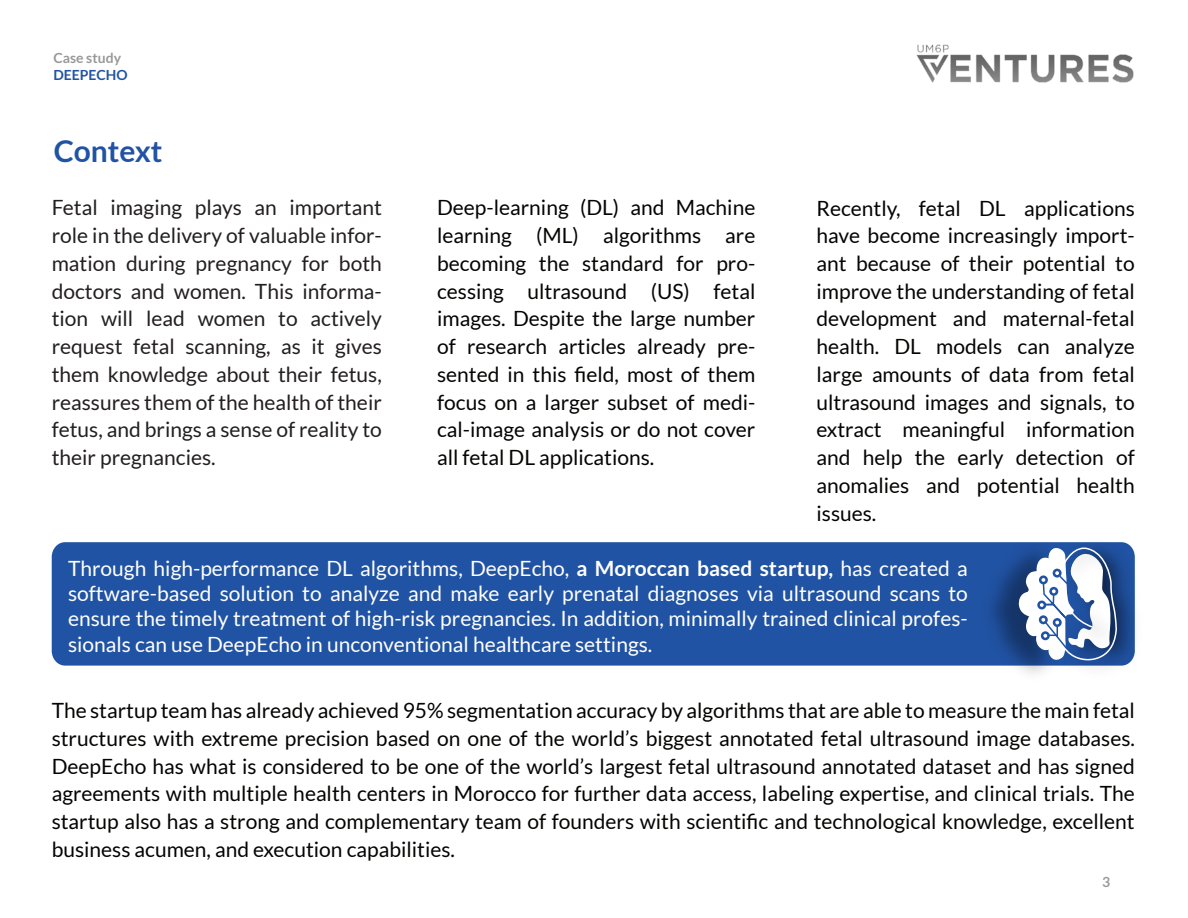
<style>
.page{position:relative;width:1188px;height:918px;background:#fff}
.page>*{position:absolute;margin:0;border:0;box-sizing:border-box;transform-origin:0 0}
.t1{font:700 30px "Lato";color:#2153a4}
.t2{font:21px/27.8px "Lato";color:#040503;text-align:justify}
.t3{font:21px/25.2px "Lato";color:#fff;text-align:justify}
.t4{font:21px/27.8px "Lato";color:#231f20;text-align:justify}
.t5{font:700 13.95px "Lato";color:#999}
.t6{font:700 13.95px "Lato";color:#2254a4}
.s1{font-weight:700}
</style>
<div class="page">
<div style="left:52px;top:542px;width:1083px;height:124px;background:#2153a4;border-radius:14px"></div>
<img style="left:916px;top:44px;width:218px;height:39px">
<img style="left:1074px;top:542px;width:61px;height:124px">
<img style="left:974px;top:542px;width:100px;height:132px">
<svg style="left:1018px;top:547px;width:100px;height:116px"></svg>
<p class="t5" style="left:53px;top:50px;width:69px">Case study</p>
<p class="t6" style="left:53px;top:67px;width:76px">DEEPECHO</p>
<h1 class="t1" style="left:54px;top:134px;width:110px">Context</h1>
<p class="t4" style="left:52px;top:194px;width:332px">Fetal imaging plays an important role in the delivery of valuable infor&shy;mation during pregnancy for both doctors and women. This informa&shy;tion will lead women to actively request fetal scanning, as it gives them knowledge about their fetus, reassures them of the health of their fetus, and brings a sense of reality to their pregnancies.</p>
<p class="t2" style="left:437px;top:194px;width:320px">Deep-learning (DL) and Machine learning (ML) algorithms are becoming the standard for pro&shy;cessing ultrasound (US) fetal images. Despite the large number of research articles already pre&shy;sented in this field, most of them focus on a larger subset of medi&shy;cal-image analysis or do not cover all fetal DL applications.</p>
<p class="t2" style="left:817px;top:194px;width:320px">Recently, fetal DL applications have become increasingly import&shy;ant because of their potential to improve the understanding of fetal development and maternal-fetal health. DL models can analyze large amounts of data from fetal ultrasound images and signals, to extract meaningful information and help the early detection of anomalies and potential health issues.</p>
<p class="t3" style="left:68px;top:556px;width:901px">Through high-performance DL algorithms, DeepEcho, <span class="s1">a Moroccan based startup,</span> has created a software-based solution to analyze and make early prenatal diagnoses via ultrasound scans to ensure the timely treatment of high-risk pregnancies. In addition, minimally trained clinical profes&shy;sionals can use DeepEcho in unconventional healthcare settings.</p>
<p class="t2" style="left:52px;top:696px;width:1085px">The startup team has already achieved 95% segmentation accuracy by algorithms that are able to measure the main fetal structures with extreme precision based on one of the world’s biggest annotated fetal ultrasound image databases.<br>DeepEcho has what is considered to be one of the world’s largest fetal ultrasound annotated dataset and has signed agreements with multiple health centers in Morocco for further data access, labeling expertise, and clinical trials. The startup also has a strong and complementary team of founders with scientific and technological knowledge, excellent business acumen, and execution capabilities.</p>
<p class="t5" style="left:1102px;top:874px;width:10px">3</p>
</div>
